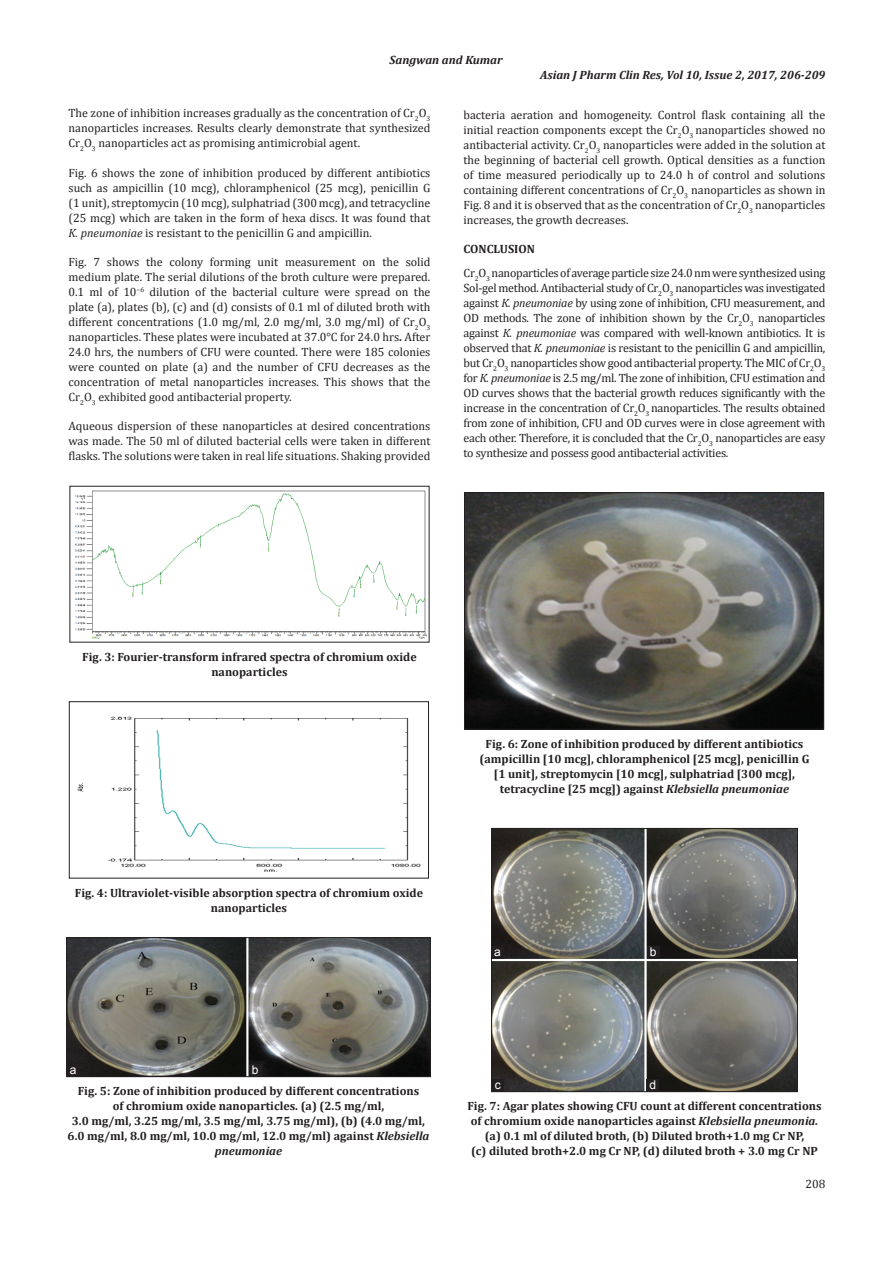
<style>
.page{position:relative;width:894px;height:1263px;background:#fff}
.page>*{position:absolute;margin:0;border:0;box-sizing:border-box;transform-origin:0 0}
.TX{font:12px/15px "Cambria";color:#231f20;text-align:justify}
.FGC{font:700 12px/15px "Cambria";color:#231f20;text-align:center}
.RH{font:italic 700 12px "Cambria";color:#231f20}
.LABEL{font:12px "Arial";color:#fff}
.F_No{font:12px "Cambria";color:#231f20}
.s1{font-style:italic}
.s2{font-weight:700}
</style>
<div class="page">
<img style="left:75px;top:490px;width:352px;height:149px">
<div style="left:70px;top:486px;width:359px;height:156px;border:1px solid #231f20"></div>
<img style="left:77px;top:716px;width:344px;height:156px">
<div style="left:69px;top:701px;width:359px;height:177px;border:1px solid #231f20"></div>
<img style="left:466px;top:494px;width:355px;height:233px">
<div style="left:464px;top:492px;width:359px;height:237px;border:1px solid #231f20"></div>
<img style="left:68px;top:939px;width:360px;height:135px">
<div style="left:66px;top:937px;width:364px;height:139px;border:1px solid #231f20"></div>
<div style="left:249px;top:1064px;width:12px;height:12px;background:#231f20"></div>
<div style="left:67px;top:1064px;width:13px;height:12px;background:#231f20"></div>
<img style="left:493px;top:830px;width:302px;height:259px">
<div style="left:491px;top:828px;width:306px;height:263px;border:1px solid #231f20"></div>
<div style="left:646px;top:1079px;width:13px;height:12px;background:#231f20"></div>
<div style="left:646px;top:946px;width:13px;height:13px;background:#231f20"></div>
<div style="left:491px;top:946px;width:13px;height:13px;background:#231f20"></div>
<div style="left:491px;top:1079px;width:13px;height:12px;background:#231f20"></div>
<p class="RH" style="left:389px;top:51px;width:114px">Sangwan and Kumar</p>
<p class="RH" style="left:540px;top:66px;width:287px">Asian J Pharm Clin Res, Vol 10, Issue 2, 2017, 206-209</p>
<p class="TX" style="left:68px;top:106px;width:363px">The zone of inhibition increases gradually as the concentration of Cr<sub>2</sub>O<sub>3 </sub>nanoparticles increases. Results clearly demonstrate that synthesized Cr<sub>2</sub>O<sub>3</sub> nanoparticles act as promising antimicrobial agent.</p>
<p class="TX" style="left:68px;top:165px;width:363px">Fig. 6 shows the zone of inhibition produced by different antibiotics such as ampicillin (10 mcg), chloramphenicol (25 mcg), penicillin G (1 unit), streptomycin (10 mcg), sulphatriad (300 mcg), and tetracycline (25 mcg) which are taken in the form of hexa discs. It was found that <span class="s1">K. pneumoniae</span> is resistant to the penicillin G and ampicillin.</p>
<p class="TX" style="left:68px;top:254px;width:363px">Fig. 7 shows the colony forming unit measurement on the solid medium plate. The serial dilutions of the broth culture were prepared.<br>0.1 ml of 10<sup>−6</sup> dilution of the bacterial culture were spread on the plate (a), plates (b), (c) and (d) consists of 0.1 ml of diluted broth with different concentrations (1.0 mg/ml, 2.0 mg/ml, 3.0 mg/ml) of Cr<sub>2</sub>O<sub>3 </sub>nanoparticles. These plates were incubated at 37.0°C for 24.0 hrs<span class="s2">.</span> After 24.0 hrs, the numbers of CFU were counted. There were 185 colonies were counted on plate (a) and the number of CFU decreases as the concentration of metal nanoparticles increases. This shows that the Cr<sub>2</sub>O<sub>3</sub> exhibited good antibacterial property.</p>
<p class="TX" style="left:68px;top:418px;width:363px">Aqueous dispersion of these nanoparticles at desired concentrations was made. The 50 ml of diluted bacterial cells were taken in different flasks. The solutions were taken in real life situations. Shaking provided</p>
<p class="TX" style="left:463px;top:107px;width:363px">bacteria aeration and homogeneity. Control flask containing all the initial reaction components except the Cr<sub>2</sub>O<sub>3</sub> nanoparticles showed no antibacterial activity. Cr<sub>2</sub>O<sub>3</sub> nanoparticles were added in the solution at the beginning of bacterial cell growth. Optical densities as a function of time measured periodically up to 24.0 h of control and solutions containing different concentrations of Cr<sub>2</sub>O<sub>3</sub> nanoparticles as shown in Fig. 8 and it is observed that as the concentration of Cr<sub>2</sub>O<sub>3</sub> nanoparticles increases, the growth decreases.</p>
<h1 class="FGC" style="left:463px;top:241px;width:73px">CONCLUSION</h1>
<p class="TX" style="left:463px;top:265px;width:363px">Cr<sub>2</sub>O<sub>3</sub> nanoparticles of average particle size 24.0nm were synthesized using Sol-gel method. Antibacterial study of Cr<sub>2</sub>O<sub>3</sub> nanoparticles was investigated against <span class="s1">K. pneumoniae</span> by using zone of inhibition, CFU measurement, and OD methods. The zone of inhibition shown by the Cr<sub>2</sub>O<sub>3</sub> nanoparticles against <span class="s1">K. pneumoniae</span> was compared with well-known antibiotics. It is observed that <span class="s1">K. pneumoniae</span> is resistant to the penicillin G and ampicillin, but Cr<sub>2</sub>O<sub>3</sub> nanoparticles show good antibacterial property. The MIC of Cr<sub>2</sub>O<sub>3 </sub>for <span class="s1">K. pneumoniae</span> is 2.5 mg/ml. The zone of inhibition, CFU estimation and OD curves shows that the bacterial growth reduces significantly with the increase in the concentration of Cr<sub>2</sub>O<sub>3</sub> nanoparticles. The results obtained from zone of inhibition, CFU and OD curves were in close agreement with each other. Therefore, it is concluded that the Cr<sub>2</sub>O<sub>3</sub> nanoparticles are easy to synthesize and possess good antibacterial activities.</p>
<p class="FGC" style="left:82px;top:648px;width:336px">Fig. 3: Fourier-transform infrared spectra of chromium oxide nanoparticles</p>
<p class="FGC" style="left:75px;top:884px;width:350px">Fig. 4: Ultraviolet-visible absorption spectra of chromium oxide nanoparticles</p>
<p class="FGC" style="left:479px;top:736px;width:331px">Fig. 6: Zone of inhibition produced by different antibiotics (ampicillin [10 mcg], chloramphenicol [25 mcg], penicillin G [1 unit], streptomycin [10 mcg], sulphatriad [300 mcg], tetracycline [25 mcg]) against <span class="s1">Klebsiella pneumoniae</span></p>
<p class="LABEL" style="left:494px;top:943px;width:8px">a</p>
<p class="LABEL" style="left:649px;top:944px;width:8px">b</p>
<p class="LABEL" style="left:70px;top:1061px;width:8px">a</p>
<p class="LABEL" style="left:252px;top:1061px;width:8px">b</p>
<p class="FGC" style="left:68px;top:1083px;width:363px">Fig. 5: Zone of inhibition produced by different concentrations<br>of chromium oxide nanoparticles. (a) (2.5 mg/ml,<br>3.0 mg/ml, 3.25 mg/ml, 3.5 mg/ml, 3.75 mg/ml), (b) (4.0 mg/ml, 6.0 mg/ml, 8.0 mg/ml, 10.0 mg/ml, 12.0 mg/ml) against <span class="s1">Klebsiella pneumoniae</span></p>
<p class="LABEL" style="left:494px;top:1076px;width:7px">c</p>
<p class="LABEL" style="left:649px;top:1076px;width:8px">d</p>
<p class="FGC" style="left:467px;top:1098px;width:355px">Fig. 7: Agar plates showing CFU count at different concentrations of chromium oxide nanoparticles against <span class="s1">Klebsiella pneumonia. </span>(a) 0.1 ml of diluted broth, (b) Diluted broth+1.0 mg Cr NP,<br>(c) diluted broth+2.0 mg Cr NP, (d) diluted broth + 3.0 mg Cr NP</p>
<p class="F_No" style="left:805px;top:1176px;width:21px">208</p>
</div>
